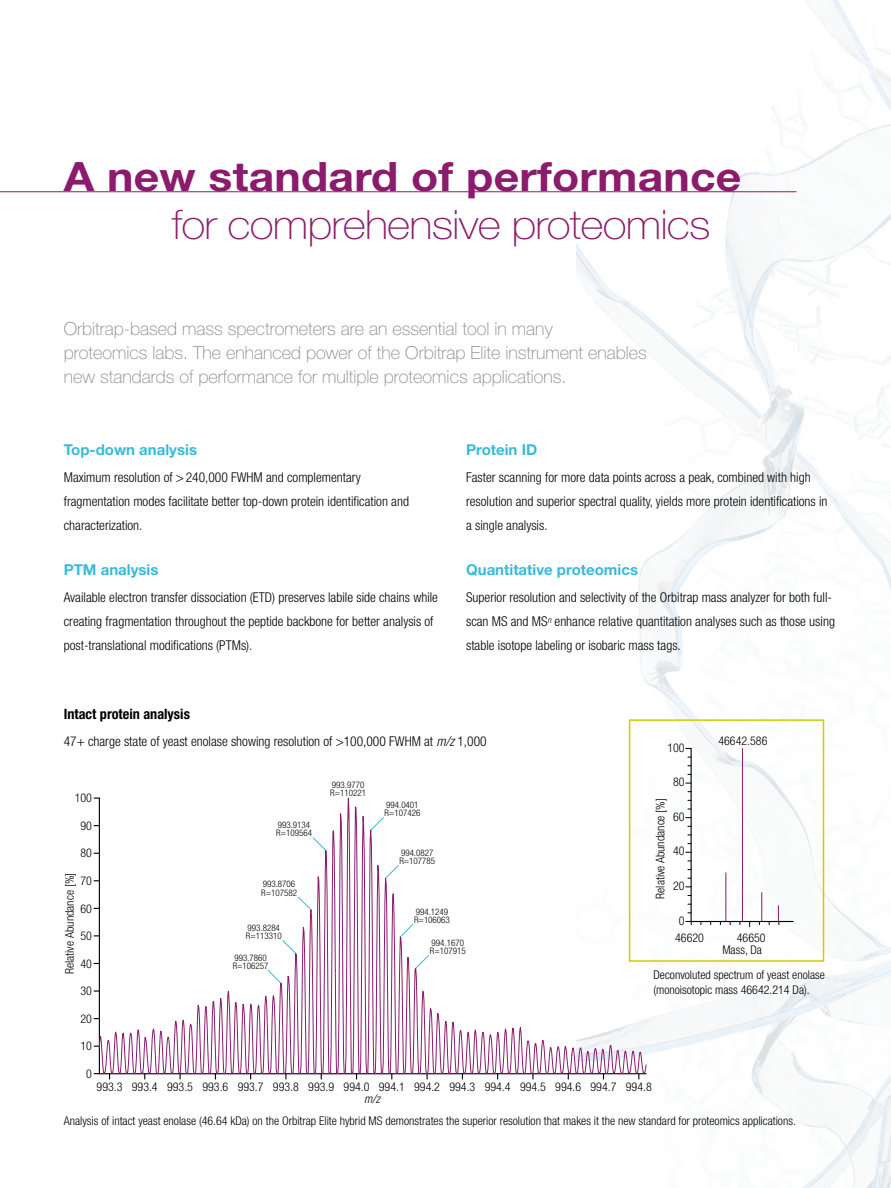
<style>
.page{position:relative;width:891px;height:1188px;background:#fff}
.page>*{position:absolute;margin:0;border:0;box-sizing:border-box;transform-origin:0 0}
.t1{font:100 40.5px "Helvetica Neue";letter-spacing:-.02em;color:#8b1b6d;scale:1.1 1}
.t2{font:700 40.5px "Helvetica Neue";letter-spacing:.005em;color:#8b1b6d;scale:1.1 1}
.t3{font:100 18px/24px "Helvetica Neue";color:#868586}
.t4{font:700 15px "Helvetica Neue";color:#38bad9}
.t5{font:700 condensed 14.25px "Helvetica Neue";color:#000}
.t6{font:300 condensed 13.5px/24px "Helvetica Neue";color:#000}
.t7{font:300 condensed 12px/15px "Helvetica Neue";color:#000}
.t8{font:300 condensed 12px "Helvetica Neue LT Std";color:#020204}
.t9{font:300 condensed 12px/12.8px "Helvetica Neue LT Std";color:#000}
.t10{font:italic 300 condensed 12px "Helvetica Neue LT Std";color:#020204}
.t11{font:300 condensed 9px/7.9px "Helvetica Neue LT Std";color:#020204}
.s1{font-style:italic}
</style>
<div class="page">
<img style="left:576px;top:0;width:315px;height:1188px">
<svg style="left:99px;top:778px;width:548px;height:297px"></svg>
<hr style="left:691px;top:748px;width:1px;height:173px;background:#000">
<hr style="left:726px;top:873px;width:1px;height:48px;background:#8b1b6d">
<hr style="left:742px;top:748px;width:1px;height:173px;background:#8b1b6d">
<hr style="left:691px;top:921px;width:102px;height:1px;background:#000">
<svg style="left:759px;top:893px;width:3px;height:32px"></svg>
<svg style="left:778px;top:906px;width:2px;height:19px"></svg>
<svg style="left:686px;top:921px;width:6px;height:4px"></svg>
<div style="left:629px;top:719px;width:195px;height:243px;border:2px solid #ccce00"></div>
<hr style="left:0;top:191px;width:797px;height:1px;background:#8b1b6d">
<h1 class="t2" style="left:64px;top:152px;width:618px">A new standard of performance</h1>
<h1 class="t1" style="left:172px;top:202px;width:491px">for comprehensive proteomics</h1>
<h2 class="t3" style="left:64px;top:317px;width:585px">Orbitrap-based mass spectrometers are an essential tool in many<br>proteomics labs. The enhanced power of the Orbitrap Elite instrument enables new standards of performance for multiple proteomics applications.</h2>
<p class="t4" style="left:64px;top:441px;width:135px">Top-down analysis</p>
<p class="t6" style="left:64px;top:466px;width:347px">Maximum resolution of &gt;240,000 FWHM and complementary fragmentation modes facilitate better top-down protein identification and characterization.</p>
<p class="t4" style="left:64px;top:561px;width:96px">PTM analysis</p>
<p class="t6" style="left:64px;top:586px;width:376px">Available electron transfer dissociation (ETD) preserves labile side chains while creating fragmentation throughout the peptide backbone for better analysis of post-translational modifications (PTMs).</p>
<p class="t4" style="left:466px;top:441px;width:73px">Protein ID</p>
<p class="t6" style="left:466px;top:466px;width:363px">Faster scanning for more data points across a peak, combined with high resolution and superior spectral quality, yields more protein identifications in a single analysis.</p>
<p class="t4" style="left:466px;top:561px;width:173px">Quantitative proteomics</p>
<p class="t6" style="left:466px;top:586px;width:370px">Superior resolution and selectivity of the Orbitrap mass analyzer for both full&shy;scan MS and MS<sup>n</sup> enhance relative quantitation analyses such as those using stable isotope labeling or isobaric mass tags.</p>
<p class="t5" style="left:64px;top:706px;width:128px">Intact protein analysis</p>
<p class="t6" style="left:64px;top:730px;width:424px">47+ charge state of yeast enolase showing resolution of &gt;100,000 FWHM at <span class="s1">m/z</span> 1,000</p>
<p class="t8" style="left:75px;top:791px;width:19px">100</p>
<p class="t8" style="left:81px;top:819px;width:13px">90</p>
<p class="t8" style="left:81px;top:846px;width:13px">80</p>
<p class="t8" style="left:63px;top:974px;width:103px;rotate:-90deg">Relative Abundance [%]</p>
<p class="t8" style="left:81px;top:874px;width:13px">70</p>
<p class="t8" style="left:81px;top:901px;width:13px">60</p>
<p class="t8" style="left:81px;top:929px;width:13px">50</p>
<p class="t8" style="left:81px;top:956px;width:13px">40</p>
<p class="t8" style="left:81px;top:984px;width:13px">30</p>
<p class="t8" style="left:81px;top:1012px;width:13px">20</p>
<p class="t8" style="left:81px;top:1039px;width:13px">10</p>
<p class="t8" style="left:86px;top:1067px;width:7px">0</p>
<p class="t11" style="left:276px;top:821px;width:37px">993.9134<br>R=109564</p>
<p class="t11" style="left:261px;top:880px;width:37px">993.8706<br>R=107582</p>
<p class="t11" style="left:246px;top:924px;width:37px">993.8284<br>R=113310</p>
<p class="t11" style="left:233px;top:953px;width:37px">993.7860<br>R=106257</p>
<p class="t11" style="left:330px;top:781px;width:37px">993.9770<br>R=110221</p>
<p class="t11" style="left:385px;top:801px;width:37px">994.0401<br>R=107426</p>
<p class="t11" style="left:399px;top:849px;width:37px">994.0827<br>R=107785</p>
<p class="t11" style="left:414px;top:907px;width:37px">994.1249<br>R=106063</p>
<p class="t11" style="left:430px;top:938px;width:37px">994.1670<br>R=107915</p>
<p class="t9" style="left:667px;top:741px;width:19px">100</p>
<p class="t9" style="left:673px;top:776px;width:13px">80</p>
<p class="t9" style="left:654px;top:899px;width:102px;rotate:-90deg">Relative Abundance [%]</p>
<p class="t9" style="left:673px;top:810px;width:13px">60</p>
<p class="t9" style="left:673px;top:845px;width:13px">40</p>
<p class="t9" style="left:673px;top:879px;width:13px">20</p>
<p class="t9" style="left:679px;top:914px;width:7px">0</p>
<p class="t9" style="left:718px;top:734px;width:50px">46642.586</p>
<p class="t9" style="left:675px;top:931px;width:30px">46620</p>
<p class="t9" style="left:722px;top:931px;width:45px;text-indent:14px">46650<br>Mass, Da</p>
<p class="t7" style="left:653px;top:967px;width:173px">Deconvoluted spectrum of yeast enolase (monoisotopic mass 46642.214 Da).</p>
<p class="t8" style="left:97px;top:1080px;width:557px">993.3 993.4 993.5 993.6 993.7 993.8 993.9 994.0 994.1 994.2 994.3 994.4 994.5 994.6 994.7 994.8</p>
<p class="t10" style="left:364px;top:1092px;width:17px">m/z</p>
<p class="t7" style="left:64px;top:1113px;width:734px">Analysis of intact yeast enolase (46.64 kDa) on the Orbitrap Elite hybrid MS demonstrates the superior resolution that makes it the new standard for proteomics applications.</p>
</div>
